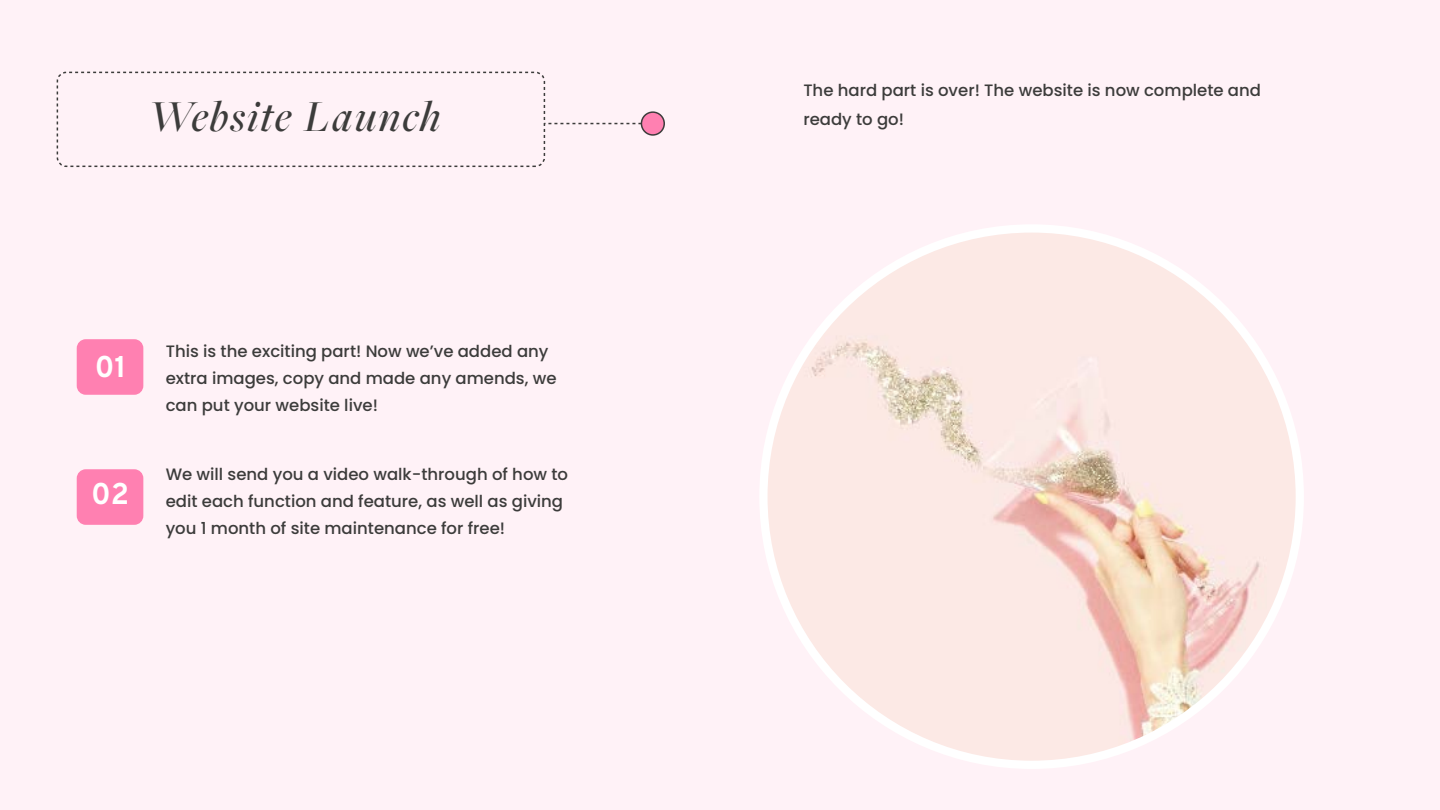
<style>
.page{position:relative;width:1440px;height:810px;background:#fff2f7}
.page>*{position:absolute;margin:0;border:0;box-sizing:border-box;transform-origin:0 0}
.t1{font:italic 500 45.9px "Freight Big Pro";letter-spacing:.05em;color:#3c3c3b}
.t2{font:30px "Overpass";color:#fff}
.t3{font:500 16.5px/27px "Poppins";color:#3c3c3b}
</style>
<div class="page">
<svg style="left:545px;top:123px;width:96px;height:1px"></svg>
<div style="left:641px;top:112px;width:23px;height:23px;background:#ff80b1;border-radius:50%"></div>
<div style="left:641px;top:111px;width:24px;height:25px;border:2px solid #3c3c3b;border-radius:50%"></div>
<div style="left:57px;top:72px;width:488px;height:95px;border:2px dashed #3c3c3b;border-radius:9px"></div>
<img style="left:763px;top:228px;width:537px;height:537px;border-radius:268px">
<div style="left:77px;top:339px;width:66px;height:56px;background:#ff80b1;border-radius:9px"></div>
<div style="left:77px;top:469px;width:66px;height:56px;background:#ff80b1;border-radius:9px"></div>
<h1 class="t1" style="left:148px;top:86px;width:294px">Website Launch</h1>
<h2 class="t2" style="left:95px;top:343px;width:33px">01</h2>
<h2 class="t2" style="left:91px;top:470px;width:40px">02</h2>
<p class="t3" style="left:166px;top:338px;width:392px">This is the exciting part! Now we’ve added any extra images, copy and made any amends, we can put your website live!</p>
<p class="t3" style="left:166px;top:461px;width:404px">We will send you a video walk-through of how to edit each function and feature, as well as giving you 1 month of site maintenance for free!</p>
<p class="t3" style="left:803px;top:75px;width:459px;line-height:29.2px">The hard part is over! The website is now complete and ready to go!</p>
</div>
